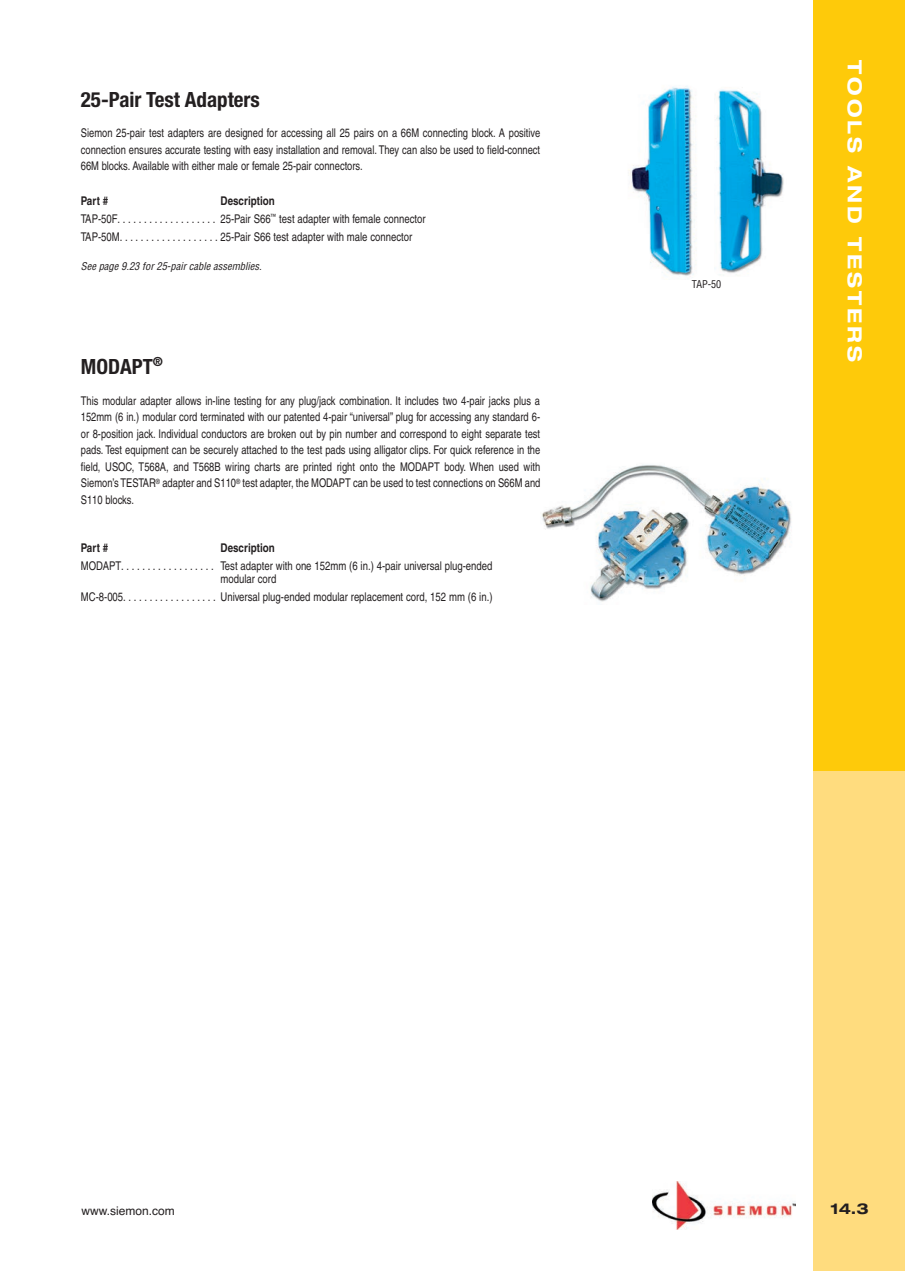
<style>
.page{position:relative;width:905px;height:1271px;background:#fff}
.page>*{position:absolute;margin:0;border:0;box-sizing:border-box;transform-origin:0 0}
.t1{font:700 condensed 21px "Helvetica Neue";color:#231f20}
.t2{font:700 expanded 19.5px "Helvetica Neue";letter-spacing:.15em;color:#fff}
.t3{font:700 expanded 15px "Helvetica Neue";color:#231f20}
.t4{font:12px/16.5px "Helvetica";color:#231f20;text-align:justify;scale:.78 1}
.t5{font:12px/18px "Helvetica";color:#231f20;scale:.8 1}
.t6{font:700 12px "Helvetica";color:#231f20;scale:.82 1}
.t7{font:12px "Helvetica";color:#231f20}
.t8{font:italic condensed 10.5px "Helvetica";color:#231f20}
.t9{font:condensed 10.5px "Helvetica";color:#231f20}
.s1{font-weight:700}
</style>
<div class="page">
<div style="left:813px;top:445px;width:91px;height:826px;background:#ffdc7e"></div>
<div style="left:813px;top:0;width:91px;height:770px;background:#feca0a"></div>
<img style="left:652px;top:1181px;width:143px;height:48px">
<img style="left:629px;top:86px;width:67px;height:191px">
<img style="left:716px;top:89px;width:68px;height:186px">
<img style="left:542px;top:464px;width:249px;height:138px">
<h1 class="t1" style="left:81px;top:92px;width:180px">25-Pair Test Adapters</h1>
<p class="t4" style="left:81px;top:125px;width:590px">Siemon 25-pair test adapters are designed for accessing all 25 pairs on a 66M connecting block. A positive connection ensures accurate testing with easy installation and removal. They can also be used to field-connect 66M blocks. Available with either male or female 25-pair connectors.</p>
<p class="t6" style="left:81px;top:193px;width:35px">Part #</p>
<p class="t5" style="left:81px;top:191px;width:432px;text-indent:140px"><span class="s1">Description<br></span>TAP-50F. . . . . . . . . . . . . . . . . . . 25-Pair S66<sup>™</sup> test adapter with female connector<br>TAP-50M. . . . . . . . . . . . . . . . . . . 25-Pair S66 test adapter with male connector</p>
<p class="t8" style="left:81px;top:260px;width:185px">Seepage9.23 for25-paircableassemblies.</p>
<h1 class="t1" style="left:81px;top:359px;width:84px">MODAPT<sup>®</sup></h1>
<p class="t4" style="left:81px;top:392px;width:590px">This modular adapter allows in-line testing for any plug/jack combination. It includes two 4-pair jacks plus a 152mm (6 in.) modular cord terminated with our patented 4-pair “universal” plug for accessing any standard 6- or 8-position jack. Individual conductors are broken out by pin number and correspond to eight separate test pads. Test equipment can be securely attached to the test pads using alligator clips. For quick reference in the field, USOC, T568A, and T568B wiring charts are printed right onto the MODAPT body. When used with Siemon’s TESTAR<sup>®</sup> adapter and S110<sup>®</sup> test adapter, the MODAPT can be used to test connections on S66M and S110 blocks.</p>
<p class="t6" style="left:81px;top:540px;width:35px">Part #</p>
<p class="t6" style="left:220px;top:540px;width:68px">Description</p>
<p class="t5" style="left:81px;top:556px;width:516px">MODAPT. . . . . . . . . . . . . . . . . . Test adapter with one 152mm (6 in.) 4-pair universal plug-ended</p>
<p class="t5" style="left:81px;top:588px;width:516px">MC-8-005. . . . . . . . . . . . . . . . . . Universal plug-ended modular replacement cord, 152 mm (6 in.)</p>
<p class="t9" style="left:691px;top:277px;width:31px">TAP-50</p>
<h2 class="t2" style="left:866px;top:60px;width:303px;rotate:90deg">TOOLS AND TESTERS</h2>
<p class="t7" style="left:81px;top:1206px;width:95px">www.siemon.com</p>
<p class="t3" style="left:830px;top:1199px;width:40px">14.3</p>
</div>
